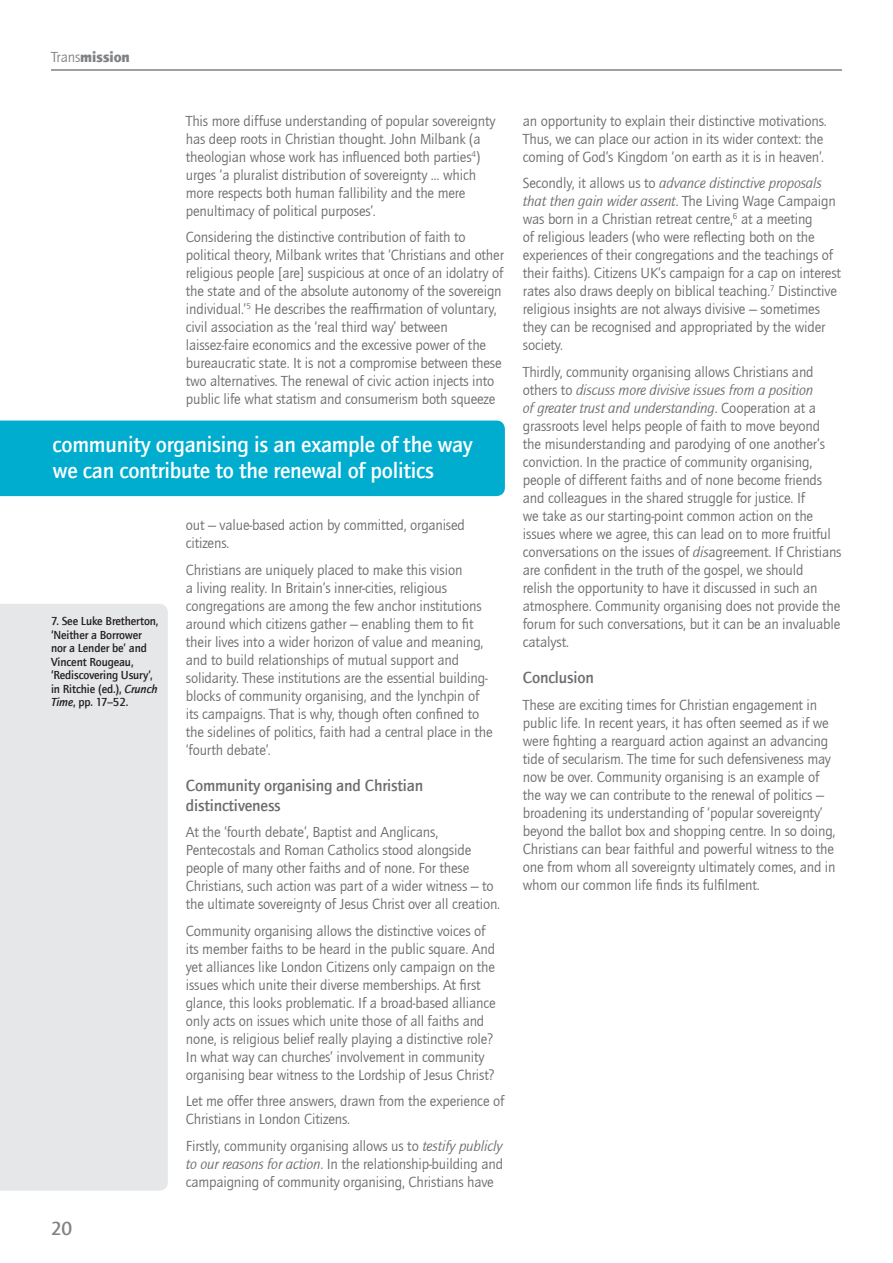
<style>
.page{position:relative;width:893px;height:1263px;background:#fff}
.page>*{position:absolute;margin:0;border:0;box-sizing:border-box;transform-origin:0 0}
.t1{font:500 22.5px/25.5px "ITC Quay Sans Com";letter-spacing:-.01em;color:#fff}
.t2{font:500 19.5px "ITC Quay Sans Com";color:#808285}
.t3{font:500 16.5px/19.5px "ITC Quay Sans Com";letter-spacing:-.01em;color:#6c6d70}
.t4{font:15px/18px "ITC Quay Sans Com";letter-spacing:-.01em;color:#6c6d70}
.t5{font:900 15px "ITC Quay Sans Com";letter-spacing:-.01em;color:#808285}
.t6{font:500 12px/13.5px "ITC Quay Sans Com";letter-spacing:-.01em;color:#231f20}
.s1{font-weight:400}
.s2{font-style:italic}
</style>
<div class="page">
<hr style="left:51px;top:69px;width:791px;height:2px;background:#808285">
<div style="left:0;top:420px;width:505px;height:76px;background:#00adcf"></div>
<div style="left:0;top:604px;width:168px;height:587px;background:#e6e7e9"></div>
<p class="t5" style="left:51px;top:47px;width:80px"><span class="s1">Trans</span>mission</p>
<p class="t4" style="left:186px;top:111px;width:311px">This more diffuse understanding of popular sovereignty has deep roots in Christian thought. John Milbank (a theologian whose work has influenced both parties<sup>4</sup>) urges ‘a pluralist distribution of sovereignty … which more respects both human fallibility and the mere penultimacy of political purposes’.</p>
<p class="t4" style="left:186px;top:228px;width:320px">Considering the distinctive contribution of faith to political theory, Milbank writes that ‘Christians and other religious people [are] suspicious at once of an idolatry of the state and of the absolute autonomy of the sovereign individual.’<sup>5</sup> He describes the reaffirmation of voluntary, civil association as the ‘real third way’ between laissez-faire economics and the excessive power of the bureaucratic state. It is not a compromise between these two alternatives. The renewal of civic action injects into public life what statism and consumerism both squeeze</p>
<h1 class="t1" style="left:53px;top:431px;width:422px">community organising is an example of the way we can contribute to the renewal of politics</h1>
<p class="t6" style="left:51px;top:614px;width:109px">7. See Luke Bretherton, ‘Neither a Borrower nor a Lender be’ and<br>Vincent Rougeau, ‘Rediscovering Usury’, in Ritchie (ed.), <span class="s2">Crunch<br>Time</span>, pp. 17–52.</p>
<h2 class="t2" style="left:51px;top:1216px;width:23px">20</h2>
<p class="t4" style="left:186px;top:516px;width:281px">out – value-based action by committed, organised citizens.</p>
<p class="t4" style="left:186px;top:560px;width:308px">Christians are uniquely placed to make this vision<br>a living reality. In Britain’s inner-cities, religious congregations are among the few anchor institutions around which citizens gather – enabling them to fit their lives into a wider horizon of value and meaning, and to build relationships of mutual support and solidarity. These institutions are the essential building&shy;blocks of community organising, and the lynchpin of its campaigns. That is why, though often confined to the sidelines of politics, faith had a central place in the ‘fourth debate’.</p>
<p class="t3" style="left:186px;top:775px;width:239px">Community organising and Christian distinctiveness</p>
<p class="t4" style="left:186px;top:823px;width:316px">At the ‘fourth debate’, Baptist and Anglicans, Pentecostals and Roman Catholics stood alongside people of many other faiths and of none. For these Christians, such action was part of a wider witness – to the ultimate sovereignty of Jesus Christ over all creation.</p>
<p class="t4" style="left:186px;top:921px;width:311px">Community organising allows the distinctive voices of its member faiths to be heard in the public square. And yet alliances like London Citizens only campaign on the issues which unite their diverse memberships. At first glance, this looks problematic. If a broad-based alliance only acts on issues which unite those of all faiths and none, is religious belief really playing a distinctive role?<br>In what way can churches’ involvement in community organising bear witness to the Lordship of Jesus Christ?</p>
<p class="t4" style="left:186px;top:1092px;width:320px">Let me offer three answers, drawn from the experience of<br>Christians in London Citizens.</p>
<p class="t4" style="left:186px;top:1136px;width:319px;text-align:justify">Firstly, community organising allows us to <span class="s2">testify publicly to our reasons for action</span>. In the relationship-building and campaigning of community organising, Christians have</p>
<p class="t4" style="left:523px;top:111px;width:305px">an opportunity to explain their distinctive motivations.<br>Thus, we can place our action in its wider context: the coming of God’s Kingdom ‘on earth as it is in heaven’.</p>
<p class="t4" style="left:523px;top:174px;width:320px">Secondly, it allows us to <span class="s2">advance distinctive proposals that then gain wider assent</span>. The Living Wage Campaign was born in a Christian retreat centre,<sup>6</sup> at a meeting<br>of religious leaders (who were reflecting both on the experiences of their congregations and the teachings of their faiths). Citizens UK’s campaign for a cap on interest rates also draws deeply on biblical teaching.<sup>7</sup> Distinctive religious insights are not always divisive – sometimes they can be recognised and appropriated by the wider society.</p>
<p class="t4" style="left:523px;top:362px;width:320px">Thirdly, community organising allows Christians and others to <span class="s2">discuss more divisive issues from a position<br>of greater trust and understanding</span>. Cooperation at a grassroots level helps people of faith to move beyond the misunderstanding and parodying of one another’s conviction. In the practice of community organising, people of different faiths and of none become friends and colleagues in the shared struggle for justice. If<br>we take as our starting-point common action on the issues where we agree, this can lead on to more fruitful conversations on the issues of <span class="s2">dis</span>agreement. If Christians are confident in the truth of the gospel, we should<br>relish the opportunity to have it discussed in such an atmosphere. Community organising does not provide the forum for such conversations, but it can be an invaluable catalyst.</p>
<p class="t3" style="left:523px;top:667px;width:72px">Conclusion</p>
<p class="t4" style="left:523px;top:695px;width:314px">These are exciting times for Christian engagement in public life. In recent years, it has often seemed as if we were fighting a rearguard action against an advancing tide of secularism. The time for such defensiveness may now be over. Community organising is an example of the way we can contribute to the renewal of politics – broadening its understanding of ‘popular sovereignty’ beyond the ballot box and shopping centre. In so doing, Christians can bear faithful and powerful witness to the one from whom all sovereignty ultimately comes, and in whom our common life finds its fulfilment.</p>
</div>
